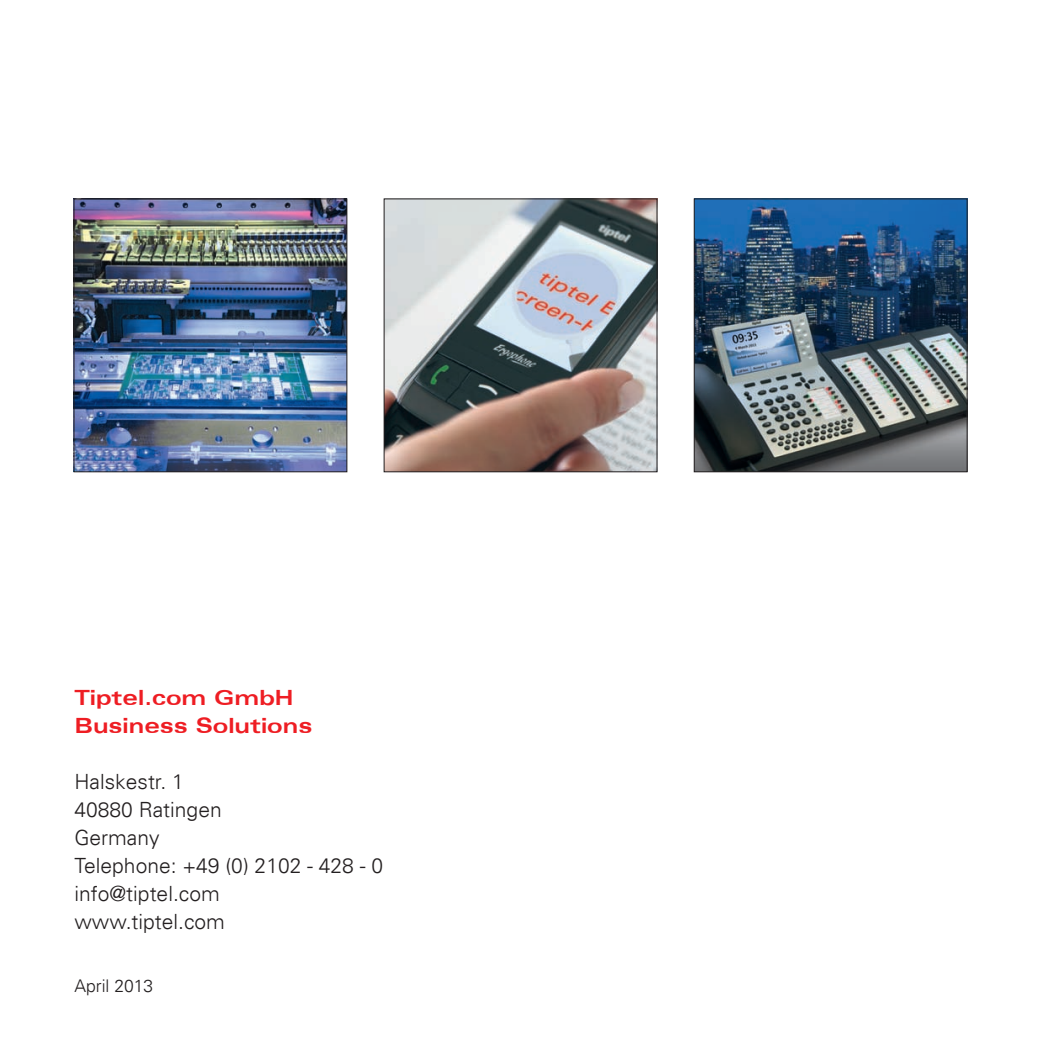
<style>
.page{position:relative;width:1042px;height:1042px;background:#fff}
.page>*{position:absolute;margin:0;border:0;box-sizing:border-box;transform-origin:0 0}
.t1{font:21px "USA Light Plain";color:#231f20}
.t2{font:700 expanded 21px "Univers";color:#ee1d23}
.t3{font:17.5px "USA Light Plain";color:#231f20}
</style>
<div class="page">
<img style="left:76px;top:200px;width:269px;height:270px">
<div style="left:74px;top:198px;width:273px;height:274px;border:1px solid #231f20"></div>
<img style="left:386px;top:200px;width:269px;height:270px">
<div style="left:384px;top:198px;width:273px;height:274px;border:1px solid #231f20"></div>
<img style="left:696px;top:200px;width:269px;height:270px">
<div style="left:694px;top:198px;width:273px;height:274px;border:1px solid #231f20"></div>
<p class="t2" style="left:74px;top:685px;width:221px">Tiptel.com GmbH</p>
<p class="t2" style="left:74px;top:713px;width:239px">Business Solutions</p>
<p class="t1" style="left:74px;top:768px;width:111px">Halskestr. 1</p>
<p class="t1" style="left:74px;top:796px;width:149px">40880 Ratingen</p>
<p class="t1" style="left:74px;top:824px;width:87px">Germany</p>
<p class="t1" style="left:74px;top:852px;width:310px">Telephone: +49 (0) 2102 - 428 - 0</p>
<p class="t1" style="left:74px;top:880px;width:147px">info@tiptel.com</p>
<p class="t1" style="left:74px;top:908px;width:152px">www.tiptel.com</p>
<p class="t3" style="left:74px;top:975px;width:80px">April 2013</p>
</div>
